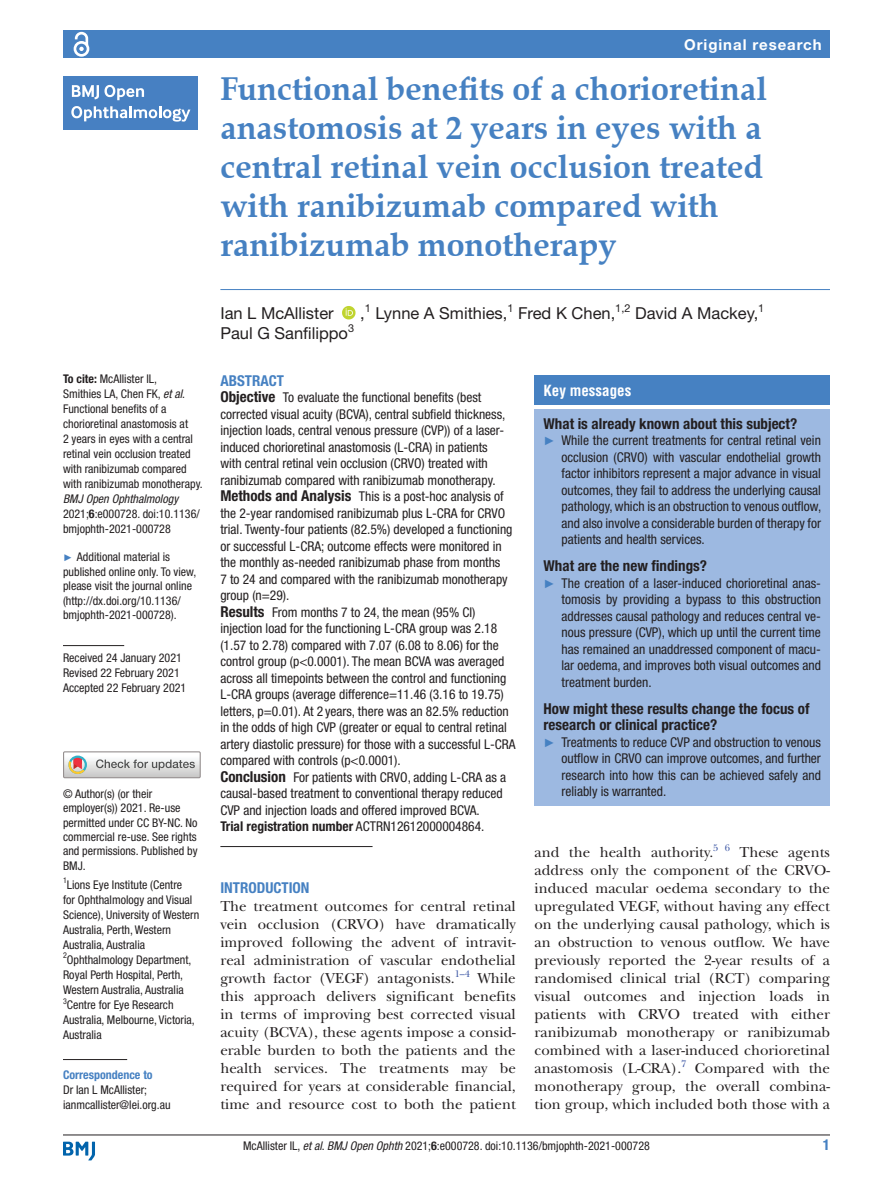
<style>
.page{position:relative;width:893px;height:1191px;background:#fff}
.page>*{position:absolute;margin:0;border:0;box-sizing:border-box;transform-origin:0 0}
.t1{font:700 33px/39px "Zapf Calligraphic 801 BT";color:#4681c2}
.t2{font:16.5px "Helvetica Neue LT Std";color:#231f20}
.t3{font:15px/18px "New Baskerville";color:#231f20;text-align:justify}
.t4{font:700 condensed 15px/16.5px "Helvetica Neue LT Std";color:#231f20}
.t5{font:700 condensed 15px "Helvetica Neue LT Std";color:#4681c2}
.t6{font:700 15px "Helvetica Neue LT Std";letter-spacing:.065em;color:#fff}
.t7{font:700 condensed 15px "Helvetica";color:#fff}
.t8{font:condensed 13.5px/16.5px "Helvetica Neue LT Std";color:#231f20;text-align:justify}
.t9{font:condensed 12px/15px "Helvetica Neue LT Std";color:#231f20}
.t10{font:700 condensed 12px "Helvetica Neue LT Std";color:#4681c2}
.t11{font:10.95px "Helvetica Neue LT Std";color:#231f20}
.t12{font:9.9px "New Baskerville";color:#3853a3}
.t13{font:condensed 7.95px "Helvetica Neue LT Std";color:#231f20}
.s1{font-weight:700}
.s2{font-style:italic}
.s3{font-family:"Arial";font-stretch:normal;font-size:9.75px;color:#4681c2}
.s4{font-weight:700;font-size:15px}
.s5{font-family:"Arial";font-stretch:normal;font-size:12px;color:#4681c2}
</style>
<div class="page">
<hr style="left:63px;top:1134px;width:767px;height:1px;background:#231f20">
<svg style="left:63px;top:1141px;width:32px;height:19px"></svg>
<div style="left:63px;top:31px;width:767px;height:27px;background:#4681c2"></div>
<svg style="left:73px;top:31px;width:17px;height:26px"></svg>
<hr style="left:220px;top:289px;width:610px;height:1px;background:#4681c2">
<svg style="left:342px;top:306px;width:14px;height:13px"></svg>
<hr style="left:63px;top:645px;width:61px;height:1px;background:#231f20">
<hr style="left:63px;top:1059px;width:64px;height:1px;background:#231f20">
<div style="left:63px;top:751px;width:138px;height:27px;border:1px solid #969090"></div>
<svg style="left:64px;top:752px;width:136px;height:25px"></svg>
<div style="left:63px;top:77px;width:135px;height:53px;background:#4780c2"></div>
<svg style="left:72px;top:85px;width:72px;height:15px"></svg>
<svg style="left:71px;top:106px;width:119px;height:16px"></svg>
<hr style="left:220px;top:846px;width:153px;height:1px;background:#231f20">
<div style="left:535px;top:375px;width:295px;height:30px;background:#4681c2"></div>
<div style="left:535px;top:409px;width:295px;height:396px;background:#9db9e1"></div>
<p class="t9" style="left:63px;top:371px;width:141px"><span class="s1">To cite:</span> McAllister IL,<br>Smithies LA, Chen FK, <span class="s2">et al</span>.<br>Functional benefits of a chorioretinal anastomosis at<br>2 years in eyes with a central retinal vein occlusion treated with ranibizumab compared with ranibizumab monotherapy.</p>
<p class="t9" style="left:63px;top:491px;width:138px"><span class="s2">BMJ Open Ophthalmology<br></span>2021;<span class="s1">6</span>:e000728. doi:10.1136/ bmjophth-2021-000728</p>
<p class="t9" style="left:63px;top:550px;width:135px;line-height:14.4px"><span class="s3">►</span> Additional material is published online only. To view, please visit the journal online (http://dx.doi.org/10.1136/ bmjophth-2021-000728).</p>
<p class="t9" style="left:63px;top:650px;width:125px">Received 24 January 2021<br>Revised 22 February 2021<br>Accepted 22 February 2021</p>
<p class="t9" style="left:63px;top:786px;width:136px;line-height:14.4px">© Author(s) (or their employer(s)) 2021. Re-use permitted under CC BY-NC. No commercial re-use. See rights and permissions. Published by<br>BMJ.</p>
<p class="t13" style="left:63px;top:876px;width:5px">1</p>
<p class="t9" style="left:63px;top:877px;width:138px;text-indent:4px">Lions Eye Institute (Centre<br>for Ophthalmology and Visual<br>Science), University of Western<br>Australia, Perth, Western<br>Australia, Australia</p>
<p class="t13" style="left:63px;top:951px;width:5px">2</p>
<p class="t9" style="left:63px;top:952px;width:133px;text-indent:4px">Ophthalmology Department,<br>Royal Perth Hospital, Perth,<br>Western Australia, Australia<br><sup>3</sup>Centre for Eye Research<br>Australia, Melbourne, Victoria,<br>Australia</p>
<p class="t10" style="left:63px;top:1068px;width:91px">Correspondence to</p>
<p class="t9" style="left:63px;top:1082px;width:109px">Dr Ian L McAllister; ianmcallister@lei.org.au</p>
<p class="t6" style="left:684px;top:35px;width:139px">Original research</p>
<h1 class="t1" style="left:220px;top:69px;width:548px">Functional benefits of a chorioretinal anastomosis at 2 years in eyes with a central retinal vein occlusion treated with ranibizumab compared with ranibizumab monotherapy</h1>
<p class="t11" style="left:365px;top:302px;width:8px">1</p>
<p class="t2" style="left:375px;top:304px;width:134px">Lynne A Smithies,</p>
<p class="t11" style="left:507px;top:302px;width:8px">1</p>
<p class="t2" style="left:518px;top:304px;width:99px">Fred K Chen,</p>
<p class="t11" style="left:615px;top:302px;width:17px">1,2</p>
<p class="t2" style="left:635px;top:304px;width:125px">David A Mackey,</p>
<p class="t11" style="left:758px;top:302px;width:8px">1</p>
<p class="t2" style="left:220px;top:304px;width:115px">Ian L McAllister</p>
<p class="t2" style="left:360px;top:304px;width:6px">,</p>
<p class="t2" style="left:220px;top:323px;width:129px">Paul G Sanfilippo</p>
<p class="t11" style="left:348px;top:321px;width:8px">3</p>
<p class="t5" style="left:220px;top:371px;width:65px">ABSTRACT</p>
<p class="t8" style="left:220px;top:389px;width:297px;text-align:left"><span class="s4">Objective</span> To evaluate the functional benefits (best corrected visual acuity (BCVA), central subfield thickness, injection loads, central venous pressure (CVP)) of a laser&shy;induced chorioretinal anastomosis (L-CRA) in patients<br>with central retinal vein occlusion (CRVO) treated with ranibizumab compared with ranibizumab monotherapy.<br><span class="s4">Methods and Analysis</span> This is a post-hoc analysis of the 2-year randomised ranibizumab plus L-CRA for CRVO trial. Twenty-four patients (82.5%) developed a functioning or successful L-CRA; outcome effects were monitored in the monthly as-needed ranibizumab phase from months<br>7 to 24 and compared with the ranibizumab monotherapy group (n=29).<br><span class="s4">Results</span> From months 7 to 24, the mean (95% CI) injection load for the functioning L-CRA group was 2.18 (1.57 to 2.78) compared with 7.07 (6.08 to 8.06) for the control group (p&lt;0.0001). The mean BCVA was averaged across all timepoints between the control and functioning L-CRA groups (average difference=11.46 (3.16 to 19.75) letters, p=0.01). At 2 years, there was an 82.5% reduction in the odds of high CVP (greater or equal to central retinal artery diastolic pressure) for those with a successful L-CRA compared with controls (p&lt;0.0001).<br><span class="s4">Conclusion</span> For patients with CRVO, adding L-CRA as a causal-based treatment to conventional therapy reduced CVP and injection loads and offered improved BCVA.<br><span class="s1">Trial registration number</span> ACTRN12612000004864.</p>
<p class="t5" style="left:220px;top:879px;width:91px">INTRODUCTION</p>
<p class="t3" style="left:220px;top:897px;width:297px">The treatment outcomes for central retinal vein occlusion (CRVO) have dramatically improved following the advent of intravit&shy;real administration of vascular endothelial growth factor (VEGF) antagonists.</p>
<p class="t12" style="left:455px;top:967px;width:17px">1–4</p>
<p class="t3" style="left:220px;top:969px;width:297px;text-indent:257px">While this approach delivers significant benefits in terms of improving best corrected visual acuity (BCVA), these agents impose a consid&shy;erable burden to both the patients and the health services. The treatments may be required for years at considerable financial, time and resource cost to both the patient</p>
<p class="t7" style="left:544px;top:381px;width:89px">Key messages</p>
<p class="t4" style="left:544px;top:415px;width:255px">What is already known about this subject?</p>
<p class="t8" style="left:562px;top:432px;width:261px;text-indent:-18px"><span class="s5">►</span> While the current treatments for central retinal vein occlusion (CRVO) with vascular endothelial growth factor inhibitors represent a major advance in visual outcomes, they fail to address the underlying causal pathology, which is an obstruction to venous outflow, and also involve a considerable burden of therapy for patients and health services.</p>
<p class="t4" style="left:544px;top:557px;width:165px">What are the new findings?</p>
<p class="t8" style="left:562px;top:574px;width:261px;text-indent:-18px"><span class="s5">►</span> The creation of a laser-induced chorioretinal anas&shy;tomosis by providing a bypass to this obstruction addresses causal pathology and reduces central ve&shy;nous pressure (CVP), which up until the current time has remained an unaddressed component of macu&shy;lar oedema, and improves both visual outcomes and treatment burden.</p>
<p class="t4" style="left:544px;top:700px;width:267px">How might these results change the focus of research or clinical practice?</p>
<p class="t8" style="left:562px;top:733px;width:261px;text-indent:-18px"><span class="s5">►</span> Treatments to reduce CVP and obstruction to venous outflow in CRVO can improve outcomes, and further research into how this can be achieved safely and reliably is warranted.</p>
<p class="t3" style="left:535px;top:843px;width:197px">and the health authority.<sup>5</sup> <sup>6</sup></p>
<p class="t3" style="left:535px;top:843px;width:297px;text-indent:205px">These agents address only the component of the CRVO&shy;induced macular oedema secondary to the upregulated VEGF, without having any effect on the underlying causal pathology, which is an obstruction to venous outflow. We have previously reported the 2-year results of a randomised clinical trial (RCT) comparing visual outcomes and injection loads in patients with CRVO treated with either ranibizumab monotherapy or ranibizumab combined with a laser-induced chorioretinal anastomosis (L-CRA).<sup>7</sup></p>
<p class="t3" style="left:535px;top:1059px;width:297px;text-indent:160px">Compared with the monotherapy group, the overall combina&shy;tion group, which included both those with a</p>
<p class="t9" style="left:243px;top:1137px;width:408px">McAllister IL, <span class="s2">et al</span>. <span class="s2">BMJ Open Ophth</span> 2021;<span class="s1">6</span>:e000728. doi:10.1136/bmjophth-2021-000728</p>
<p class="t5" style="left:823px;top:1135px;width:9px">1</p>
</div>
